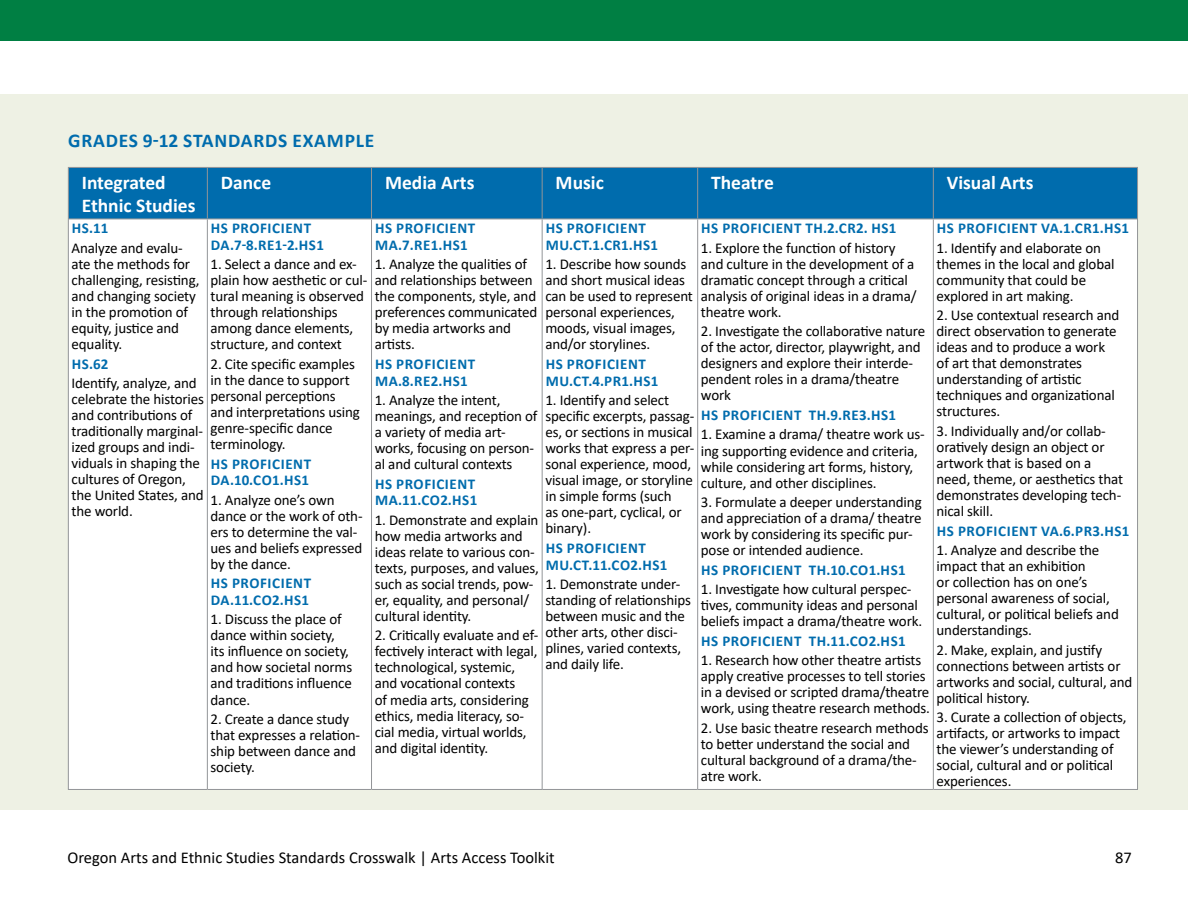
<style>
.page{position:relative;width:1188px;height:918px;background:#fff}
.page>*{position:absolute;margin:0;border:0;box-sizing:border-box;transform-origin:0 0}
.Not_H4{font:700 19.5px/23.4px "Calibri";color:#fff}
.Heading_3{font:700 19.5px "Calibri";letter-spacing:.04em;color:#006cad}
.t1{font:16.5px "Calibri";color:#000}
.table_text{font:15px/16px "Calibri";letter-spacing:-.01em;color:#000}
.table_text-2{font:700 15px/16.5px "Calibri";letter-spacing:.04em;color:#006cad}
</style>
<div class="page">
<div style="left:0;top:94px;width:1188px;height:716px;background:#eef1e4"></div>
<div style="left:0;top:0;width:1188px;height:40px;background:#007f43"></div>
<div style="left:69px;top:168px;width:1068px;height:50px;background:#006cad"></div>
<div style="left:69px;top:219px;width:1068px;height:570px;background:#fff"></div>
<hr style="left:207px;top:168px;width:1px;height:50px;background:#939598">
<hr style="left:371px;top:168px;width:1px;height:50px;background:#939598">
<hr style="left:542px;top:168px;width:1px;height:50px;background:#939598">
<hr style="left:697px;top:168px;width:1px;height:50px;background:#939598">
<hr style="left:933px;top:168px;width:1px;height:50px;background:#939598">
<hr style="left:207px;top:219px;width:1px;height:570px;background:#939598">
<hr style="left:371px;top:219px;width:1px;height:570px;background:#939598">
<hr style="left:542px;top:219px;width:1px;height:570px;background:#939598">
<hr style="left:697px;top:219px;width:1px;height:570px;background:#939598">
<hr style="left:933px;top:219px;width:1px;height:570px;background:#939598">
<hr style="left:68px;top:167px;width:139px;height:1px;background:#939598">
<hr style="left:207px;top:167px;width:165px;height:1px;background:#939598">
<hr style="left:372px;top:167px;width:170px;height:1px;background:#939598">
<hr style="left:542px;top:167px;width:156px;height:1px;background:#939598">
<hr style="left:698px;top:167px;width:235px;height:1px;background:#939598">
<hr style="left:933px;top:167px;width:205px;height:1px;background:#939598">
<hr style="left:68px;top:168px;width:1px;height:51px;background:#939598">
<hr style="left:1137px;top:168px;width:1px;height:51px;background:#939598">
<hr style="left:69px;top:218px;width:138px;height:1px;background:#939598">
<hr style="left:207px;top:218px;width:165px;height:1px;background:#939598">
<hr style="left:372px;top:218px;width:170px;height:1px;background:#939598">
<hr style="left:542px;top:218px;width:156px;height:1px;background:#939598">
<hr style="left:698px;top:218px;width:235px;height:1px;background:#939598">
<hr style="left:933px;top:218px;width:204px;height:1px;background:#939598">
<hr style="left:68px;top:219px;width:1px;height:570px;background:#939598">
<hr style="left:1137px;top:219px;width:1px;height:570px;background:#939598">
<hr style="left:68px;top:789px;width:139px;height:1px;background:#939598">
<hr style="left:207px;top:789px;width:165px;height:1px;background:#939598">
<hr style="left:372px;top:789px;width:170px;height:1px;background:#939598">
<hr style="left:542px;top:789px;width:156px;height:1px;background:#939598">
<hr style="left:698px;top:789px;width:235px;height:1px;background:#939598">
<hr style="left:933px;top:789px;width:205px;height:1px;background:#939598">
<p class="Heading_3" style="left:68px;top:127px;width:308px">GRADES 9-12 STANDARDS EXAMPLE</p>
<p class="Not_H4" style="left:82px;top:170px;width:115px">Integrated<br>Ethnic Studies</p>
<p class="Not_H4" style="left:221px;top:170px;width:52px">Dance</p>
<p class="Not_H4" style="left:385px;top:170px;width:91px">Media Arts</p>
<p class="Not_H4" style="left:556px;top:170px;width:50px">Music</p>
<p class="Not_H4" style="left:711px;top:170px;width:64px">Theatre</p>
<p class="Not_H4" style="left:947px;top:170px;width:88px">Visual Arts</p>
<p class="table_text-2" style="left:72px;top:220px;width:38px">HS.11</p>
<p class="table_text" style="left:72px;top:239px;width:129px">Analyze and evalu&shy;ate the methods for challenging, resisting, and changing society in the promotion of equity, justice and equality.</p>
<p class="table_text-2" style="left:72px;top:355px;width:38px">HS.62</p>
<p class="table_text" style="left:72px;top:375px;width:134px">Identify, analyze, and celebrate the histories and contributions of traditionally marginal&shy;ized groups and indi&shy;viduals in shaping the cultures of Oregon, the United States, and the world.</p>
<p class="table_text-2" style="left:211px;top:220px;width:115px">HS PROFICIENT<br>DA.7-8.RE1-2.HS1</p>
<p class="table_text" style="left:211px;top:256px;width:158px">1. Select a dance and ex&shy;plain how aesthetic or cul&shy;tural meaning is observed through relationships among dance elements, structure, and context</p>
<p class="table_text" style="left:211px;top:355px;width:151px">2. Cite specific examples in the dance to support personal perceptions and interpretations using genre-specific dance terminology.</p>
<p class="table_text-2" style="left:211px;top:455px;width:102px">HS PROFICIENT<br>DA.10.CO1.HS1</p>
<p class="table_text" style="left:211px;top:491px;width:154px">1. Analyze one’s own dance or the work of oth&shy;ers to determine the val&shy;ues and beliefs expressed by the dance.</p>
<p class="table_text-2" style="left:211px;top:575px;width:102px">HS PROFICIENT<br>DA.11.CO2.HS1</p>
<p class="table_text" style="left:211px;top:611px;width:143px">1. Discuss the place of dance within society, its influence on society, and how societal norms and traditions influence dance.</p>
<p class="table_text" style="left:211px;top:710px;width:151px">2. Create a dance study that expresses a relation&shy;ship between dance and society.</p>
<p class="table_text-2" style="left:375px;top:220px;width:102px">HS PROFICIENT<br>MA.7.RE1.HS1</p>
<p class="table_text" style="left:375px;top:256px;width:164px">1. Analyze the qualities of and relationships between the components, style, and preferences communicated by media artworks and artists.</p>
<p class="table_text-2" style="left:375px;top:356px;width:102px">HS PROFICIENT<br>MA.8.RE2.HS1</p>
<p class="table_text" style="left:375px;top:392px;width:164px">1. Analyze the intent, meanings, and reception of a variety of media art&shy;works, focusing on person&shy;al and cultural contexts</p>
<p class="table_text-2" style="left:375px;top:476px;width:104px">HS PROFICIENT<br>MA.11.CO2.HS1</p>
<p class="table_text" style="left:375px;top:511px;width:166px">1. Demonstrate and explain how media artworks and ideas relate to various con&shy;texts, purposes, and values, such as social trends, pow&shy;er, equality, and personal/ cultural identity.</p>
<p class="table_text" style="left:375px;top:627px;width:165px">2. Critically evaluate and ef&shy;fectively interact with legal, technological, systemic, and vocational contexts<br>of media arts, considering ethics, media literacy, so&shy;cial media, virtual worlds, and digital identity.</p>
<p class="table_text-2" style="left:546px;top:220px;width:114px">HS PROFICIENT<br>MU.CT.1.CR1.HS1</p>
<p class="table_text" style="left:545px;top:256px;width:149px">1. Describe how sounds and short musical ideas can be used to represent personal experiences, moods, visual images, and/or storylines.</p>
<p class="table_text-2" style="left:546px;top:356px;width:114px">HS PROFICIENT<br>MU.CT.4.PR1.HS1</p>
<p class="table_text" style="left:545px;top:392px;width:150px">1. Identify and select specific excerpts, passag&shy;es, or sections in musical works that express a per&shy;sonal experience, mood, visual image, or storyline in simple forms (such<br>as one-part, cyclical, or binary).</p>
<p class="table_text-2" style="left:546px;top:540px;width:123px">HS PROFICIENT<br>MU.CT.11.CO2.HS1</p>
<p class="table_text" style="left:545px;top:576px;width:147px">1. Demonstrate under&shy;standing of relationships between music and the other arts, other disci&shy;plines, varied contexts, and daily life.</p>
<p class="table_text-2" style="left:701px;top:220px;width:197px">HS PROFICIENT TH.2.CR2. HS1</p>
<p class="table_text" style="left:701px;top:239px;width:217px">1. Explore the function of history and culture in the development of a dramatic concept through a critical analysis of original ideas in a drama/ theatre work.</p>
<p class="table_text" style="left:701px;top:323px;width:226px">2. Investigate the collaborative nature of the actor, director, playwright, and designers and explore their interde&shy;pendent roles in a drama/theatre work</p>
<p class="table_text-2" style="left:701px;top:407px;width:196px">HS PROFICIENT TH.9.RE3.HS1</p>
<p class="table_text" style="left:701px;top:426px;width:225px">1. Examine a drama/ theatre work us&shy;ing supporting evidence and criteria, while considering art forms, history, culture, and other disciplines.</p>
<p class="table_text" style="left:701px;top:494px;width:222px">3. Formulate a deeper understanding and appreciation of a drama/ theatre work by considering its specific pur&shy;pose or intended audience.</p>
<p class="table_text-2" style="left:701px;top:561px;width:206px">HS PROFICIENT TH.10.CO1.HS1</p>
<p class="table_text" style="left:701px;top:581px;width:223px">1. Investigate how cultural perspec&shy;tives, community ideas and personal beliefs impact a drama/theatre work.</p>
<p class="table_text-2" style="left:701px;top:632px;width:206px">HS PROFICIENT TH.11.CO2.HS1</p>
<p class="table_text" style="left:701px;top:652px;width:231px">1. Research how other theatre artists apply creative processes to tell stories in a devised or scripted drama/theatre work, using theatre research methods.</p>
<p class="table_text" style="left:701px;top:719px;width:229px">2. Use basic theatre research methods to better understand the social and cultural background of a drama/the&shy;atre work.</p>
<p class="table_text-2" style="left:937px;top:220px;width:194px">HS PROFICIENT VA.1.CR1.HS1</p>
<p class="table_text" style="left:937px;top:239px;width:179px">1. Identify and elaborate on themes in the local and global community that could be explored in art making.</p>
<p class="table_text" style="left:937px;top:307px;width:184px">2. Use contextual research and direct observation to generate ideas and to produce a work of art that demonstrates understanding of artistic techniques and organizational structures.</p>
<p class="table_text" style="left:937px;top:422px;width:188px">3. Individually and/or collab&shy;oratively design an object or artwork that is based on a need, theme, or aesthetics that demonstrates developing tech&shy;nical skill.</p>
<p class="table_text-2" style="left:937px;top:522px;width:194px">HS PROFICIENT VA.6.PR3.HS1</p>
<p class="table_text" style="left:937px;top:542px;width:184px">1. Analyze and describe the impact that an exhibition<br>or collection has on one’s personal awareness of social, cultural, or political beliefs and understandings.</p>
<p class="table_text" style="left:937px;top:641px;width:197px">2. Make, explain, and justify connections between artists or artworks and social, cultural, and political history.</p>
<p class="table_text" style="left:937px;top:709px;width:192px">3. Curate a collection of objects, artifacts, or artworks to impact the viewer’s understanding of social, cultural and or political experiences.</p>
<p class="t1" style="left:68px;top:846px;width:489px">Oregon Arts and Ethnic Studies Standards Crosswalk | Arts Access Toolkit</p>
<p class="t1" style="left:1115px;top:846px;width:18px">87</p>
</div>
